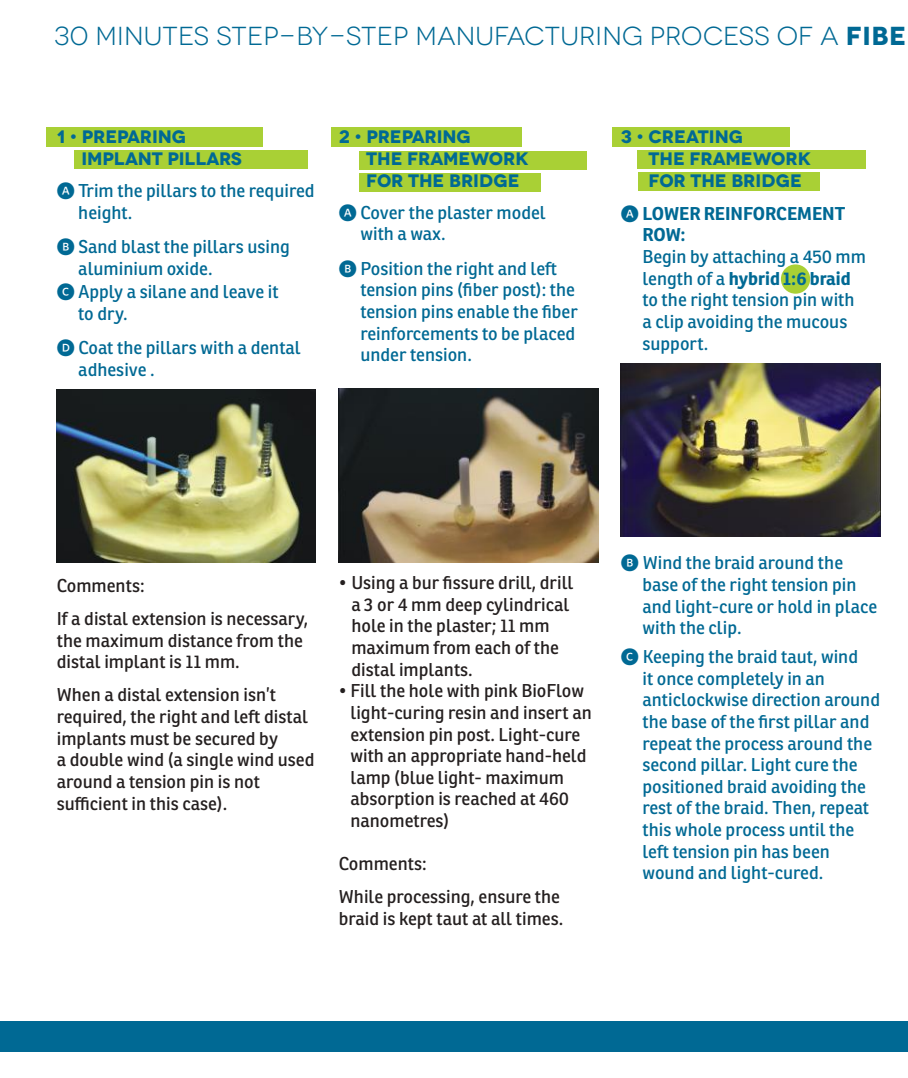
<style>
.page{position:relative;width:908px;height:1078px;background:#fff}
.page>*{position:absolute;margin:0;border:0;box-sizing:border-box;transform-origin:0 0}
.t1{font:26px "Novecentowide";color:#006994}
.t2{font:18px/21.6px "Ronnia";color:#006994}
.t3{font:18px/21.6px "Ronnia";color:#241f1f}
.t4{font:700 18px/21.6px "Novecentowide";color:#006994}
.t5{font:700 18px/21.4px "Ronnia";color:#006994}
.s1{font-weight:700}
.s2{font-family:"Whitney Index Black Round Md"}
.s3{font-family:"Whitney Index Black Round Md";font-weight:400}
</style>
<div class="page">
<div style="left:780px;top:264px;width:29px;height:29px;background:#a9d035;border-radius:50%"></div>
<div style="left:612px;top:127px;width:177px;height:20px;background:#a9d035"></div>
<div style="left:637px;top:150px;width:228px;height:19px;background:#a9d035"></div>
<div style="left:637px;top:172px;width:182px;height:19px;background:#a9d035"></div>
<div style="left:46px;top:127px;width:217px;height:20px;background:#a9d035"></div>
<div style="left:74px;top:150px;width:233px;height:19px;background:#a9d035"></div>
<div style="left:330px;top:127px;width:191px;height:20px;background:#a9d035"></div>
<div style="left:359px;top:151px;width:227px;height:18px;background:#a9d035"></div>
<div style="left:359px;top:173px;width:181px;height:18px;background:#a9d035"></div>
<img style="left:57px;top:389px;width:258px;height:173px">
<img style="left:338px;top:388px;width:259px;height:174px">
<img style="left:620px;top:363px;width:259px;height:173px">
<div style="left:0;top:1021px;width:907px;height:30px;background:#006994"></div>
<h1 class="t1" style="left:54px;top:21px;width:853px">30 MINUTES STEP-BY-STEP MANUFACTURING PROCESS OF A <span class="s1">FIBE</span></h1>
<p class="t4" style="left:81px;top:126px;width:162px;text-indent:-25px">1 • PREPARING<br>IMPLANT PILLARS</p>
<p class="t2" style="left:78px;top:180px;width:238px;text-indent:-22px"><span class="s2">A</span> Trim the pillars to the required height.</p>
<p class="t2" style="left:78px;top:236px;width:213px;text-indent:-22px"><span class="s2">b</span> Sand blast the pillars using aluminium oxide.</p>
<p class="t2" style="left:78px;top:281px;width:202px;text-indent:-22px"><span class="s2">c</span> Apply a silane and leave it to dry.</p>
<p class="t2" style="left:78px;top:337px;width:224px;text-indent:-22px"><span class="s2">d</span> Coat the pillars with a dental adhesive .</p>
<p class="t4" style="left:366px;top:126px;width:164px;text-indent:-27px">2 • PREPARING<br>THE FRAMEWORK<br>FOR THE BRIDGE</p>
<p class="t2" style="left:360px;top:202px;width:187px;text-indent:-22px"><span class="s2">A</span> Cover the plaster model with a wax.</p>
<p class="t2" style="left:360px;top:258px;width:219px;text-indent:-22px"><span class="s2">b</span> Position the right and left tension pins (fiber post): the tension pins enable the fiber reinforcements to be placed under tension.</p>
<p class="t4" style="left:648px;top:126px;width:164px;text-indent:-28px">3 • CREATING<br>THE FRAMEWORK<br>FOR THE BRIDGE</p>
<p class="t5" style="left:642px;top:203px;width:204px;text-indent:-22px"><span class="s3">A</span> LOWER REINFORCEMENT<br>ROW:</p>
<p class="t2" style="left:642px;top:246px;width:225px">Begin by attaching a 450 mm length of a <span class="s1">hybrid 1:6 braid </span>to the right tension pin with a clip avoiding the mucous support.</p>
<p class="t3" style="left:57px;top:569px;width:253px;line-height:33px">Comments:<br>If a distal extension is necessary,</p>
<p class="t3" style="left:57px;top:629px;width:247px">the maximum distance from the distal implant is 11 mm.</p>
<p class="t3" style="left:57px;top:683px;width:259px">When a distal extension isn’t required, the right and left distal implants must be secured by<br>a double wind (a single wind used around a tension pin is not sufficient in this case).</p>
<p class="t3" style="left:351px;top:571px;width:224px;text-indent:-13px">• Using a bur fissure drill, drill a 3 or 4 mm deep cylindrical hole in the plaster; 11 mm maximum from each of the distal implants.</p>
<p class="t3" style="left:350px;top:679px;width:243px;text-indent:-12px">• Fill the hole with pink BioFlow light-curing resin and insert an extension pin post. Light-cure with an appropriate hand-held lamp (blue light- maximum absorption is reached at 460 nanometres)</p>
<p class="t3" style="left:339px;top:847px;width:222px;line-height:33px">Comments:<br>While processing, ensure the</p>
<p class="t3" style="left:339px;top:907px;width:226px">braid is kept taut at all times.</p>
<p class="t2" style="left:642px;top:552px;width:236px;text-indent:-22px"><span class="s2">b</span> Wind the braid around the base of the right tension pin and light-cure or hold in place with the clip.</p>
<p class="t2" style="left:642px;top:645px;width:239px;text-indent:-22px"><span class="s2">c</span> Keeping the braid taut, wind<br>it once completely in an anticlockwise direction around the base of the first pillar and repeat the process around the second pillar. Light cure the positioned braid avoiding the rest of the braid. Then, repeat this whole process until the left tension pin has been wound and light-cured.</p>
</div>
